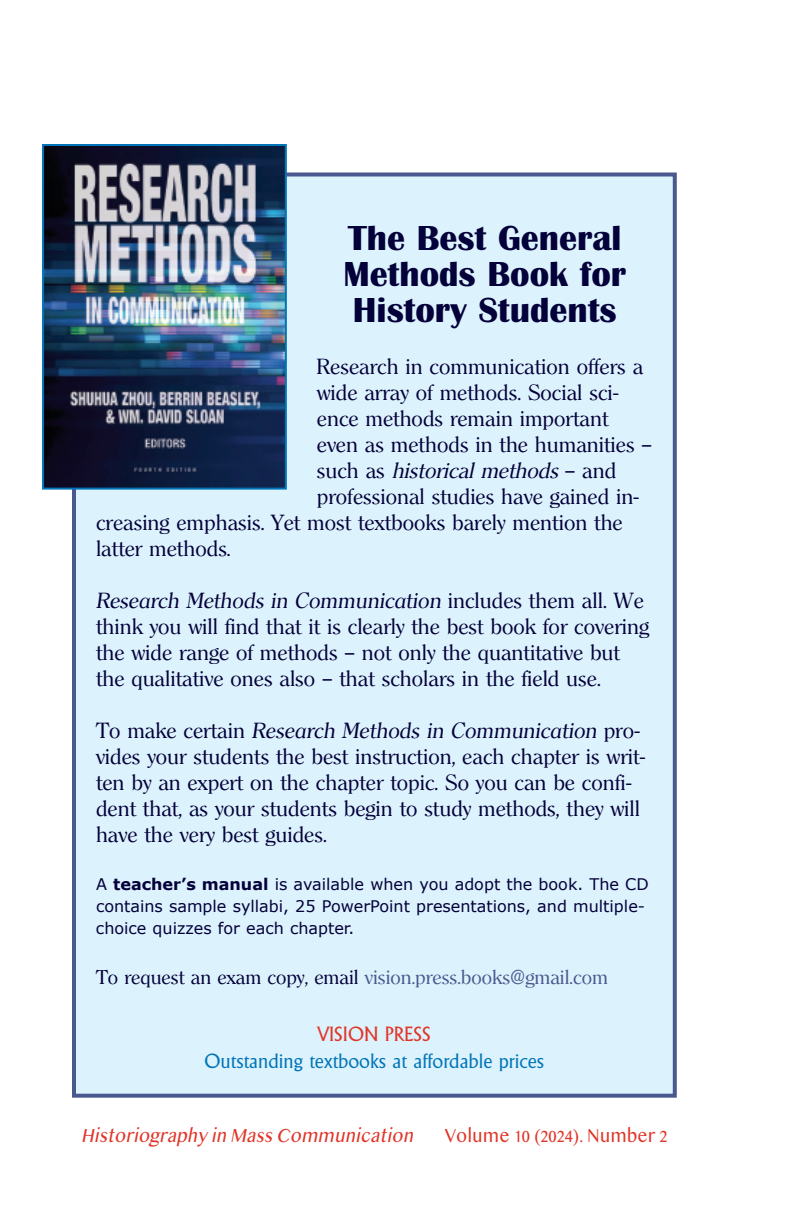
<style>
.page{position:relative;width:792px;height:1224px;background:#fff}
.page>*{position:absolute;margin:0;border:0;box-sizing:border-box;transform-origin:0 0}
.t1{font:700 36px/36px "Britannic";color:#04003a}
.t2{font:22px/26px "Clearly Roman";color:#04003a}
.t3{font:italic 22px "Clearly Roman";color:#04003a}
.t4{font:20px "Clearly Roman";color:#4b588f}
.t5{font:300 20px "Alberta";color:#0074b8}
.t6{font:italic 20px "Telugu MN";color:#e13528;scale:.88 1}
.t7{font:20px "Telugu MN";color:#e13528;scale:.88 1}
.t8{font:300 20px "Alberta";color:#e13528}
.t9{font:16px/22px "Verdana";color:#04003a}
.s1{font-style:normal}
.s2{font-style:italic}
.s3{font-weight:700}
.s4{color:#04003a}
</style>
<div class="page">
<div style="left:76px;top:177px;width:597px;height:917px;background:#dcf2fc"></div>
<div style="left:72px;top:173px;width:605px;height:925px;border:4px solid #4b588f"></div>
<img style="left:45px;top:147px;width:239px;height:340px">
<div style="left:42px;top:144px;width:245px;height:346px;border:2px solid #0074b8"></div>
<h1 class="t1" style="left:343px;top:220px;width:284px">The Best General<br>Methods Book for<br>History Students</h1>
<p class="t2" style="left:317px;top:354px;width:328px">Research in communication offers a</p>
<p class="t2" style="left:317px;top:380px;width:304px">wide array of methods. Social sci-</p>
<p class="t2" style="left:317px;top:406px;width:293px">ence methods remain important</p>
<p class="t2" style="left:317px;top:432px;width:337px">even as methods in the humanities —</p>
<p class="t3" style="left:317px;top:459px;width:301px"><span class="s1">s u c h a s</span> historical methods <span class="s1">— a n d</span></p>
<p class="t2" style="left:317px;top:484px;width:324px">professional studies have gained in-</p>
<p class="t2" style="left:96px;top:510px;width:528px">creasing emphasis. Yet most textbooks barely mention the</p>
<p class="t2" style="left:96px;top:536px;width:136px">latter methods.</p>
<p class="t2" style="left:96px;top:588px;width:555px"><span class="s2">Research Methods in Communication</span> includes them all. We think you will find that it is clearly the best book for covering the wide range of methods — not only the quantitative but the qualitative ones also — that scholars in the field use.</p>
<p class="t2" style="left:96px;top:718px;width:551px">To make certain <span class="s2">Research Methods in Communication</span> pro&shy;vides your students the best instruction, each chapter is writ&shy;ten by an expert on the chapter topic. So you can be confi&shy;dent that, as your students begin to study methods, they will have the very best guides.</p>
<p class="t9" style="left:96px;top:873px;width:554px">A <span class="s3">teacher’s manual</span> is available when you adopt the book. The CD contains sample syllabi, 25 PowerPoint presentations, and multiple&shy;choice quizzes for each chapter.</p>
<p class="t4" style="left:96px;top:967px;width:514px"><span class="s4">To request an exam copy, email</span> vision.press.books@gmail.com</p>
<p class="t8" style="left:318px;top:1023px;width:114px">VISION PRESS</p>
<p class="t5" style="left:205px;top:1050px;width:341px">Outstanding textbooks at affordable prices</p>
<p class="t6" style="left:81px;top:1124px;width:386px">Historiography in Mass Communication</p>
<p class="t7" style="left:445px;top:1124px;width:255px">Volume 10 (2024). Number 2</p>
</div>
